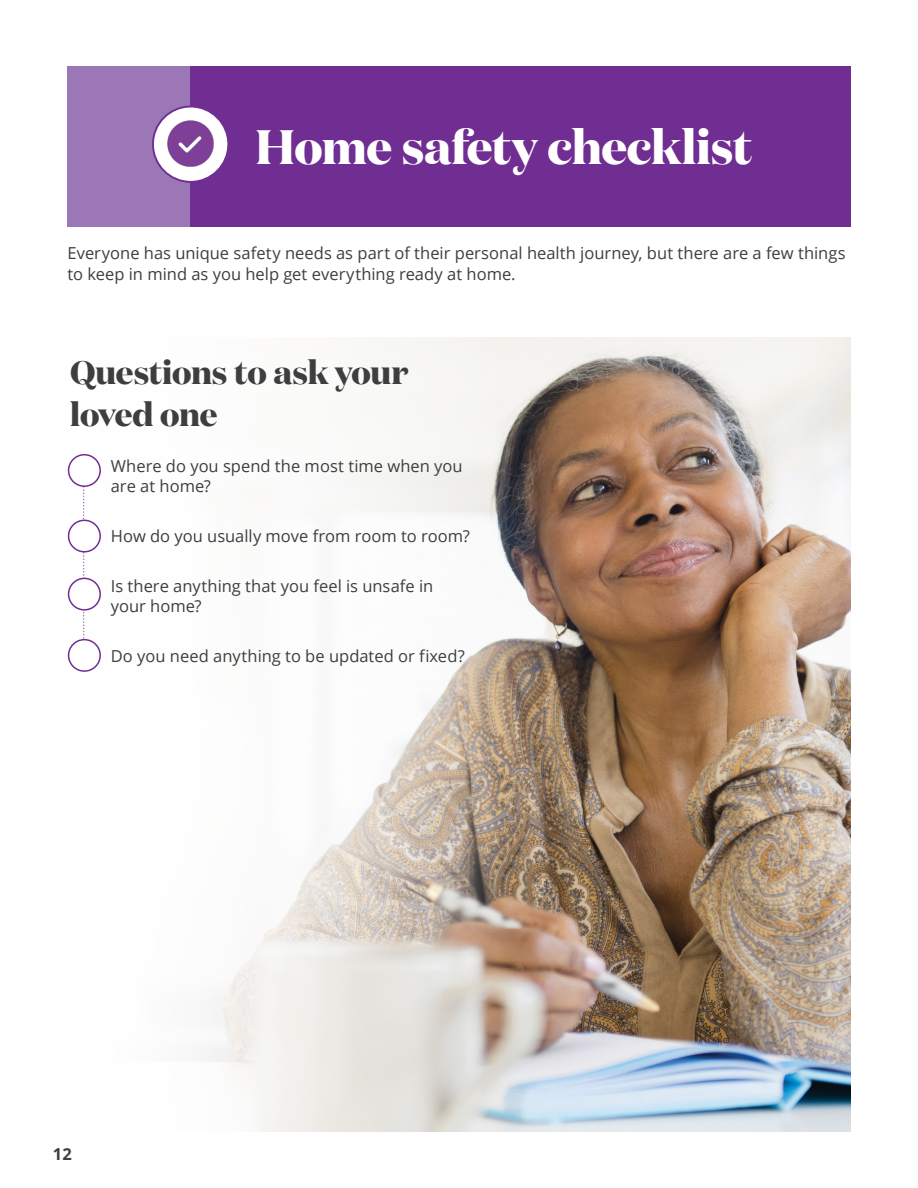
<style>
.page{position:relative;width:918px;height:1188px;background:#fff}
.page>*{position:absolute;margin:0;border:0;box-sizing:border-box;transform-origin:0 0}
.t1{font:700 48px "Domaine Display";letter-spacing:-.01em;color:#fff}
.t2{font:700 33px/42px "Domaine Display";letter-spacing:-.01em;color:#3e3e3f}
.t3{font:16.5px/19.8px "Open Sans";color:#3e3e3f}
.t4{font:700 16.5px "Open Sans";color:#3e3e3f}
</style>
<div class="page">
<div style="left:68px;top:66px;width:135px;height:161px;background:#9c77b5"></div>
<div style="left:190px;top:66px;width:660px;height:161px;background:#702d92"></div>
<svg style="left:153px;top:107px;width:75px;height:75px"></svg>
<div style="left:152px;top:106px;width:77px;height:77px;border:2px solid #702d92;border-radius:50%"></div>
<img style="left:161px;top:114px;width:60px;height:60px">
<img style="left:68px;top:338px;width:782px;height:794px">
<div style="left:69px;top:455px;width:31px;height:31px;background:#fff;border-radius:50%"></div>
<div style="left:68px;top:454px;width:33px;height:33px;border:2px solid #702d92;border-radius:50%"></div>
<div style="left:69px;top:578px;width:31px;height:32px;background:#fff;border-radius:50%"></div>
<div style="left:68px;top:578px;width:33px;height:33px;border:2px solid #702d92;border-radius:50%"></div>
<div style="left:69px;top:520px;width:31px;height:32px;background:#fff;border-radius:50%"></div>
<div style="left:68px;top:520px;width:33px;height:33px;border:2px solid #702d92;border-radius:50%"></div>
<div style="left:69px;top:640px;width:31px;height:31px;background:#fff;border-radius:50%"></div>
<div style="left:68px;top:639px;width:33px;height:33px;border:2px solid #702d92;border-radius:50%"></div>
<h2 class="t1" style="left:256px;top:111px;width:498px">Home safety checklist</h2>
<p class="t3" style="left:68px;top:242px;width:780px;line-height:21px">Everyone has unique safety needs as part of their personal health journey, but there are a few things to keep in mind as you help get everything ready at home.</p>
<h3 class="t2" style="left:70px;top:349px;width:340px">Questions to ask your loved one</h3>
<p class="t3" style="left:111px;top:456px;width:353px">Where do you spend the most time when you are at home?</p>
<p class="t3" style="left:111px;top:526px;width:360px">How do you usually move from room to room?</p>
<p class="t3" style="left:111px;top:576px;width:324px">Is there anything that you feel is unsafe in your home?</p>
<p class="t3" style="left:111px;top:646px;width:355px">Do you need anything to be updated or fixed?</p>
<p class="t4" style="left:53px;top:1142px;width:20px">12</p>
</div>
